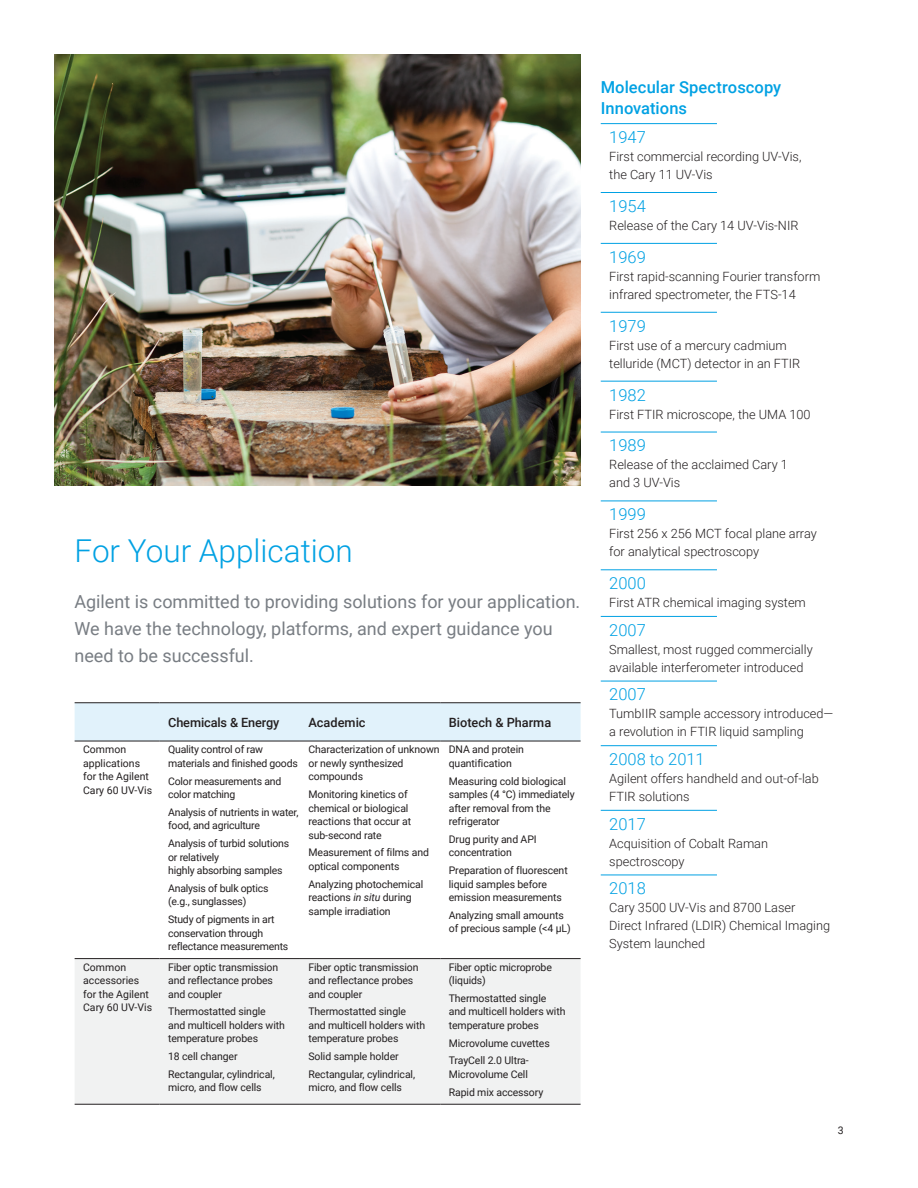
<style>
.page{position:relative;width:918px;height:1188px;background:#fff}
.page>*{position:absolute;margin:0;border:0;box-sizing:border-box;transform-origin:0 0}
.BROCHURE_int_head_blue{font:300 31.5px "Roboto";color:#00a1e3}
.BROCHURE_paragraph_gray{font:18px/27px "Roboto";color:#787d83}
.BROCHURE_callout_subhead_blue{font:300 16.5px "Roboto";color:#00a1e3}
.BROCHURE_subhead_blue{font:500 16.5px/21px "Roboto";letter-spacing:.005em;color:#00a1e3}
.BROCHURE_callout_text_black{font:300 12.75px/18px "Roboto";color:#231f20}
.DATA_table_text_head{font:500 12.75px "Roboto";color:#231f20}
.DATA_table_text{font:10.5px/13.5px "Roboto";letter-spacing:-.01em;color:#231f20}
.s1{font-style:italic}
</style>
<div class="page">
<hr style="left:601px;top:123px;width:116px;height:1px;background:#00a1e3">
<hr style="left:601px;top:192px;width:116px;height:1px;background:#00a1e3">
<hr style="left:601px;top:243px;width:116px;height:1px;background:#00a1e3">
<hr style="left:601px;top:312px;width:116px;height:1px;background:#00a1e3">
<hr style="left:601px;top:381px;width:116px;height:1px;background:#00a1e3">
<hr style="left:601px;top:432px;width:116px;height:1px;background:#00a1e3">
<hr style="left:601px;top:501px;width:116px;height:1px;background:#00a1e3">
<hr style="left:601px;top:570px;width:116px;height:1px;background:#00a1e3">
<hr style="left:601px;top:616px;width:116px;height:1px;background:#00a1e3">
<hr style="left:601px;top:681px;width:116px;height:1px;background:#00a1e3">
<hr style="left:601px;top:745px;width:116px;height:1px;background:#00a1e3">
<hr style="left:601px;top:810px;width:116px;height:1px;background:#00a1e3">
<hr style="left:601px;top:875px;width:116px;height:1px;background:#00a1e3">
<div style="left:75px;top:703px;width:506px;height:38px;background:#e1f2fb"></div>
<div style="left:75px;top:959px;width:506px;height:145px;background:#f1f2f2"></div>
<hr style="left:75px;top:958px;width:85px;height:1px;background:#231f20">
<hr style="left:160px;top:958px;width:140px;height:1px;background:#231f20">
<hr style="left:300px;top:958px;width:140px;height:1px;background:#231f20">
<hr style="left:440px;top:958px;width:141px;height:1px;background:#231f20">
<hr style="left:75px;top:1104px;width:85px;height:1px;background:#231f20">
<hr style="left:160px;top:1104px;width:140px;height:1px;background:#231f20">
<hr style="left:300px;top:1104px;width:140px;height:1px;background:#231f20">
<hr style="left:440px;top:1104px;width:141px;height:1px;background:#231f20">
<hr style="left:75px;top:702px;width:85px;height:1px;background:#231f20">
<hr style="left:160px;top:702px;width:140px;height:1px;background:#231f20">
<hr style="left:300px;top:702px;width:140px;height:1px;background:#231f20">
<hr style="left:440px;top:702px;width:141px;height:1px;background:#231f20">
<hr style="left:75px;top:741px;width:85px;height:1px;background:#231f20">
<hr style="left:160px;top:741px;width:140px;height:1px;background:#231f20">
<hr style="left:300px;top:741px;width:140px;height:1px;background:#231f20">
<hr style="left:440px;top:741px;width:141px;height:1px;background:#231f20">
<img style="left:54px;top:55px;width:527px;height:430px">
<p class="BROCHURE_int_head_blue" style="left:75px;top:529px;width:280px">For Your Application</p>
<p class="BROCHURE_paragraph_gray" style="left:74px;top:587px;width:507px">Agilent is committed to providing solutions for your application.<br>We have the technology, platforms, and expert guidance you need to be successful.</p>
<p class="DATA_table_text_head" style="left:168px;top:713px;width:113px">Chemicals &amp; Energy</p>
<p class="DATA_table_text_head" style="left:308px;top:713px;width:59px">Academic</p>
<p class="DATA_table_text_head" style="left:449px;top:713px;width:104px">Biotech &amp; Pharma</p>
<p class="DATA_table_text" style="left:83px;top:742px;width:70px">Common applications for the Agilent<br>Cary 60 UV-Vis</p>
<p class="DATA_table_text" style="left:168px;top:742px;width:131px">Quality control of raw materials and finished goods</p>
<p class="DATA_table_text" style="left:168px;top:774px;width:115px">Color measurements and color matching</p>
<p class="DATA_table_text" style="left:168px;top:805px;width:132px">Analysis of nutrients in water, food, and agriculture</p>
<p class="DATA_table_text" style="left:168px;top:836px;width:123px">Analysis of turbid solutions or relatively<br>highly absorbing samples</p>
<p class="DATA_table_text" style="left:168px;top:881px;width:102px">Analysis of bulk optics (e.g., sunglasses)</p>
<p class="DATA_table_text" style="left:168px;top:912px;width:122px">Study of pigments in art conservation through reflectance measurements</p>
<p class="DATA_table_text" style="left:83px;top:960px;width:70px">Common accessories for the Agilent<br>Cary 60 UV-Vis</p>
<p class="DATA_table_text" style="left:168px;top:960px;width:112px">Fiber optic transmission and reflectance probes and coupler</p>
<p class="DATA_table_text" style="left:168px;top:1005px;width:118px">Thermostatted single and multicell holders with temperature probes</p>
<p class="DATA_table_text" style="left:168px;top:1049px;width:71px">18 cell changer</p>
<p class="DATA_table_text" style="left:168px;top:1067px;width:108px">Rectangular, cylindrical, micro, and flow cells</p>
<p class="DATA_table_text" style="left:308px;top:742px;width:133px">Characterization of unknown or newly synthesized compounds</p>
<p class="DATA_table_text" style="left:308px;top:787px;width:104px">Monitoring kinetics of chemical or biological reactions that occur at sub-second rate</p>
<p class="DATA_table_text" style="left:308px;top:845px;width:122px">Measurement of films and optical components</p>
<p class="DATA_table_text" style="left:308px;top:877px;width:116px">Analyzing photochemical reactions <span class="s1">in situ</span> during sample irradiation</p>
<p class="DATA_table_text" style="left:449px;top:742px;width:77px">DNA and protein quantification</p>
<p class="DATA_table_text" style="left:449px;top:774px;width:127px">Measuring cold biological samples (4 °C) immediately after removal from the refrigerator</p>
<p class="DATA_table_text" style="left:449px;top:832px;width:89px">Drug purity and API concentration</p>
<p class="DATA_table_text" style="left:449px;top:863px;width:120px">Preparation of fluorescent liquid samples before emission measurements</p>
<p class="DATA_table_text" style="left:449px;top:908px;width:123px">Analyzing small amounts of precious sample (&lt;4 µL)</p>
<p class="DATA_table_text" style="left:308px;top:960px;width:112px">Fiber optic transmission and reflectance probes and coupler</p>
<p class="DATA_table_text" style="left:308px;top:1005px;width:118px">Thermostatted single and multicell holders with temperature probes</p>
<p class="DATA_table_text" style="left:308px;top:1049px;width:92px">Solid sample holder</p>
<p class="DATA_table_text" style="left:308px;top:1067px;width:108px">Rectangular, cylindrical, micro, and flow cells</p>
<p class="DATA_table_text" style="left:449px;top:960px;width:105px">Fiber optic microprobe (liquids)</p>
<p class="DATA_table_text" style="left:449px;top:991px;width:118px">Thermostatted single and multicell holders with temperature probes</p>
<p class="DATA_table_text" style="left:449px;top:1036px;width:102px">Microvolume cuvettes</p>
<p class="DATA_table_text" style="left:449px;top:1054px;width:81px">TrayCell 2.0 Ultra-<br>Microvolume Cell</p>
<p class="DATA_table_text" style="left:449px;top:1085px;width:96px">Rapid mix accessory</p>
<p class="BROCHURE_subhead_blue" style="left:601px;top:76px;width:182px">Molecular Spectroscopy<br>Innovations</p>
<p class="BROCHURE_callout_subhead_blue" style="left:609px;top:126px;width:38px">1947</p>
<p class="BROCHURE_callout_text_black" style="left:609px;top:147px;width:194px">First commercial recording UV-Vis, the Cary 11 UV-Vis</p>
<p class="BROCHURE_callout_subhead_blue" style="left:609px;top:194px;width:38px">1954</p>
<p class="BROCHURE_callout_text_black" style="left:609px;top:216px;width:191px">Release of the Cary 14 UV-Vis-NIR</p>
<p class="BROCHURE_callout_subhead_blue" style="left:609px;top:245px;width:38px">1969</p>
<p class="BROCHURE_callout_text_black" style="left:609px;top:267px;width:213px">First rapid-scanning Fourier transform infrared spectrometer, the FTS-14</p>
<p class="BROCHURE_callout_subhead_blue" style="left:609px;top:314px;width:38px">1979</p>
<p class="BROCHURE_callout_text_black" style="left:609px;top:336px;width:193px">First use of a mercury cadmium telluride (MCT) detector in an FTIR</p>
<p class="BROCHURE_callout_subhead_blue" style="left:609px;top:383px;width:38px">1982</p>
<p class="BROCHURE_callout_text_black" style="left:609px;top:405px;width:203px">First FTIR microscope, the UMA 100</p>
<p class="BROCHURE_callout_subhead_blue" style="left:609px;top:434px;width:38px">1989</p>
<p class="BROCHURE_callout_text_black" style="left:609px;top:455px;width:180px">Release of the acclaimed Cary 1 and 3 UV-Vis</p>
<p class="BROCHURE_callout_subhead_blue" style="left:609px;top:503px;width:38px">1999</p>
<p class="BROCHURE_callout_text_black" style="left:609px;top:524px;width:209px">First 256 x 256 MCT focal plane array for analytical spectroscopy</p>
<p class="BROCHURE_callout_subhead_blue" style="left:609px;top:572px;width:38px">2000</p>
<p class="BROCHURE_callout_text_black" style="left:609px;top:593px;width:198px">First ATR chemical imaging system</p>
<p class="BROCHURE_callout_subhead_blue" style="left:609px;top:618px;width:38px">2007</p>
<p class="BROCHURE_callout_text_black" style="left:609px;top:640px;width:205px">Smallest, most rugged commercially available interferometer introduced</p>
<p class="BROCHURE_callout_subhead_blue" style="left:609px;top:683px;width:38px">2007</p>
<p class="BROCHURE_callout_text_black" style="left:609px;top:704px;width:226px">TumbIIR sample accessory introduced— a revolution in FTIR liquid sampling</p>
<p class="BROCHURE_callout_subhead_blue" style="left:609px;top:748px;width:97px">2008 to 2011</p>
<p class="BROCHURE_callout_text_black" style="left:609px;top:769px;width:211px">Agilent offers handheld and out-of-lab<br>FTIR solutions</p>
<p class="BROCHURE_callout_subhead_blue" style="left:609px;top:812px;width:38px">2017</p>
<p class="BROCHURE_callout_text_black" style="left:609px;top:834px;width:160px">Acquisition of Cobalt Raman spectroscopy</p>
<p class="BROCHURE_callout_subhead_blue" style="left:609px;top:877px;width:38px">2018</p>
<p class="BROCHURE_callout_text_black" style="left:609px;top:898px;width:222px">Cary 3500 UV-Vis and 8700 Laser<br>Direct Infrared (LDIR) Chemical Imaging<br>System launched</p>
<p class="DATA_table_text" style="left:838px;top:1123px;width:7px">3</p>
</div>
